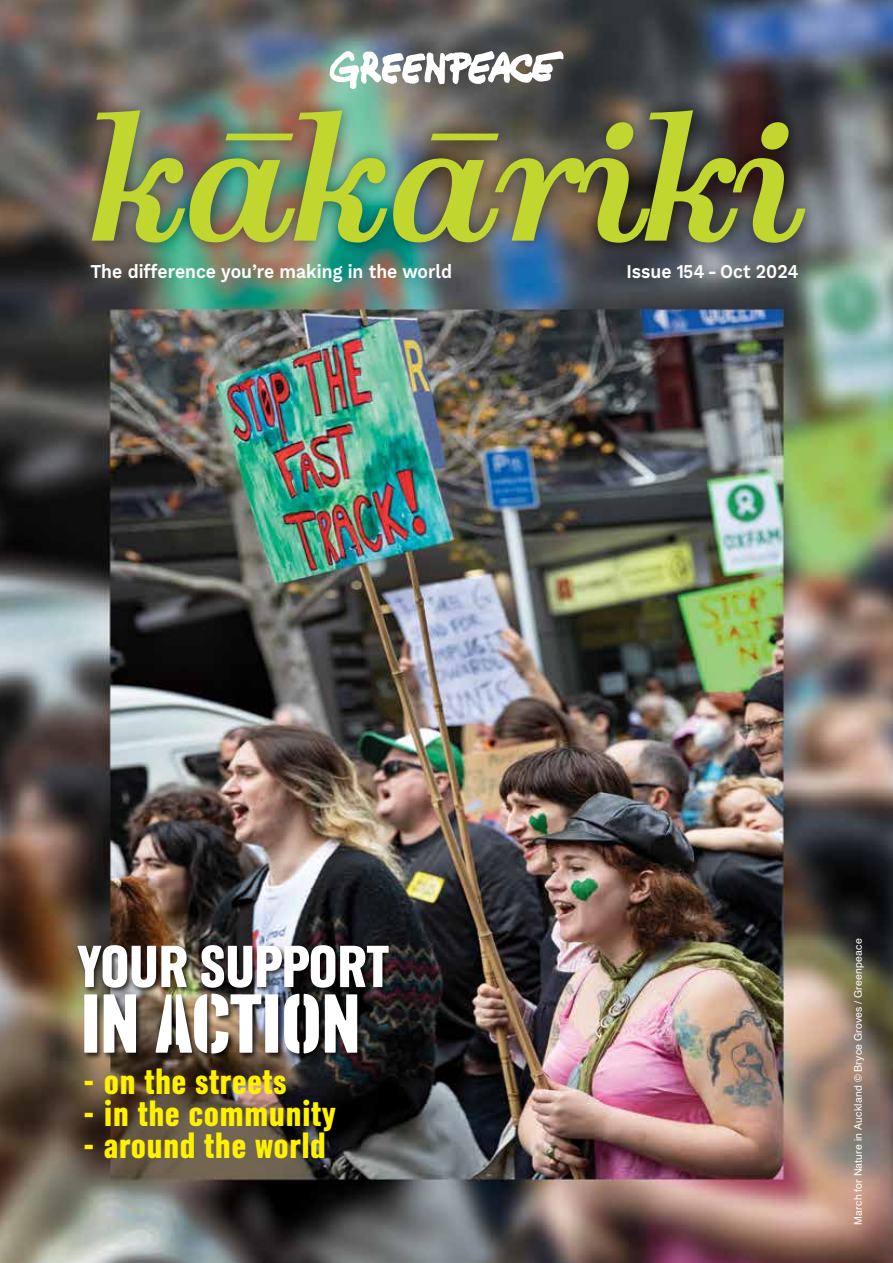
<style>
.page{position:relative;width:893px;height:1263px;background:#fff}
.page>*{position:absolute;margin:0;border:0;box-sizing:border-box;transform-origin:0 0}
.t1{font:72px "Zodiac Stencil";letter-spacing:-.02em;color:#fff}
.t2{font:51px "Zodiac Sans";letter-spacing:-.02em;color:#fff}
.t3{font:31.5px "Zodiac Sans";letter-spacing:.01em;color:#fff200}
.t4{font:600 19.5px "Work Sans";color:#fff;scale:.9 1}
.t5{font:10.5px "Helvetica";letter-spacing:.015em;color:#fff}
</style>
<div class="page">
<img style="left:0;top:0;width:893px;height:1263px">
<svg style="left:330px;top:51px;width:234px;height:38px"></svg>
<div style="left:78px;top:97px;width:740px;height:159px;background:#000;opacity:.5"></div>
<img style="left:92px;top:110px;width:295px;height:133px">
<img style="left:393px;top:110px;width:412px;height:133px">
<div style="left:76px;top:944px;width:321px;height:117px;background:#000;opacity:.75"></div>
<p class="t4" style="left:90px;top:257px;width:403px">The difference you’re making in the world</p>
<p class="t4" style="left:626px;top:257px;width:193px">Issue 154 - Oct 2024</p>
<h2 class="t2" style="left:77px;top:940px;width:314px">YOUR SUPPORT</h2>
<h1 class="t1" style="left:80px;top:986px;width:282px">IN ACTION</h1>
<h3 class="t3" style="left:83px;top:1065px;width:205px">- on the streets</h3>
<h3 class="t3" style="left:83px;top:1097px;width:255px">- in the community</h3>
<h3 class="t3" style="left:83px;top:1129px;width:245px">- around the world</h3>
<p class="t5" style="left:850px;top:1224px;width:288px;rotate:-90deg">March for Nature in Auckland © Bryce Groves / Greenpeace</p>
</div>
